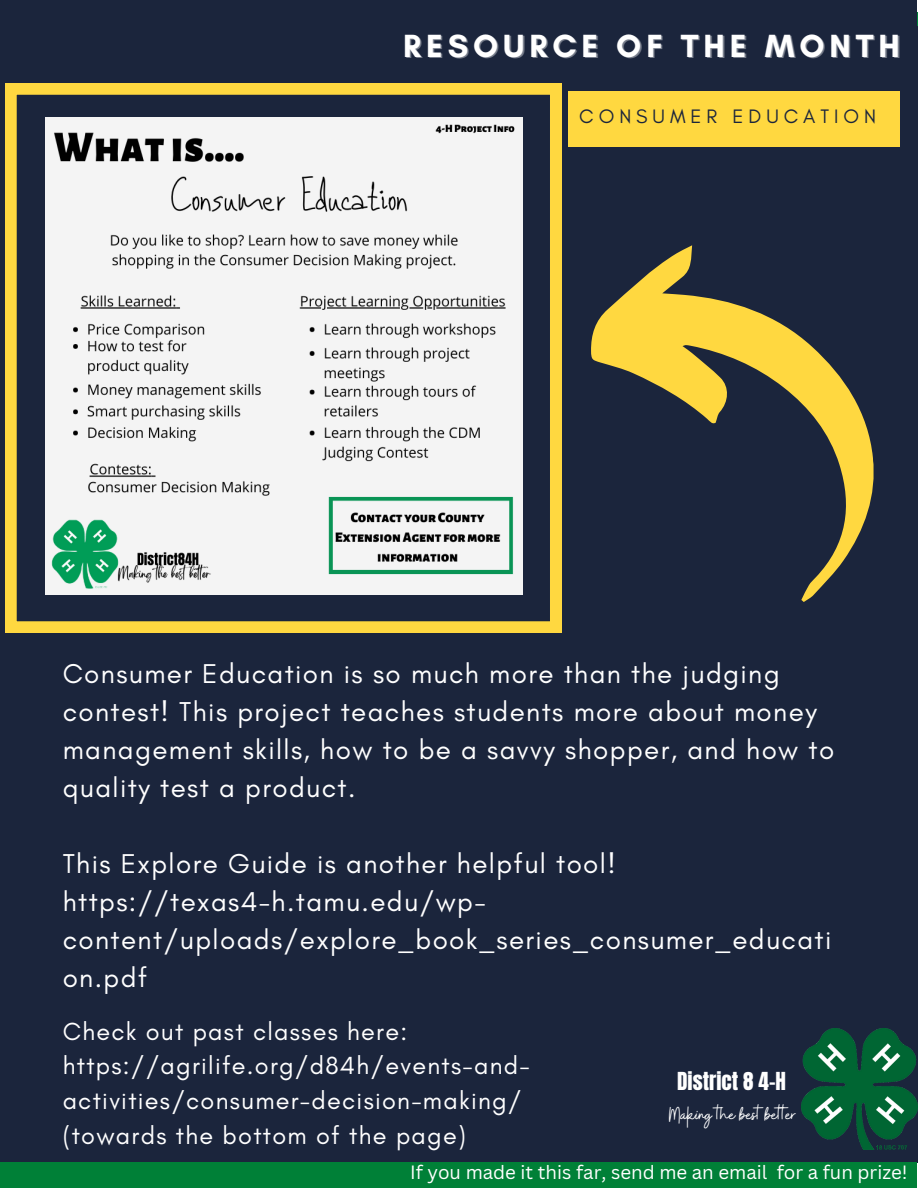
<style>
.page{position:relative;width:918px;height:1188px;background:#fff}
.page>*{position:absolute;margin:0;border:0;box-sizing:border-box;transform-origin:0 0}
.t1{font:700 32.7px "Glacial Indifference";letter-spacing:.15em;color:#fff}
.t2{font:27.75px/38px "Glacial Indifference";letter-spacing:.05em;color:#fff}
.t3{font:25.2px/34.7px "Glacial Indifference";letter-spacing:.05em;color:#fff}
.t4{font:21.15px "Buffalo";color:#fff}
.t5{font:21.15px "Anton";color:#fff}
.t6{font:19.8px "Glacial Indifference";letter-spacing:.25em;color:#1b253c}
.t7{font:18.75px "Canva Sans";color:#fff}
</style>
<div class="page">
<div style="left:0;top:26px;width:918px;height:1136px;background:#1b253c"></div>
<div style="left:0;top:0;width:917px;height:28px;background:#1b253c"></div>
<div style="left:0;top:1162px;width:917px;height:26px;background:#008037"></div>
<div style="left:568px;top:92px;width:332px;height:55px;background:#ffd840"></div>
<img style="left:801px;top:1029px;width:116px;height:120px">
<svg style="left:5px;top:84px;width:556px;height:549px"></svg>
<svg style="left:591px;top:245px;width:283px;height:357px"></svg>
<img style="left:45px;top:117px;width:477px;height:477px">
<p class="t1" style="left:403px;top:26px;width:498px">RESOURCE OF THE MONTH</p>
<p class="t6" style="left:579px;top:104px;width:298px">CONSUMER EDUCATION</p>
<p class="t2" style="left:63px;top:654px;width:773px">Consumer Education is so much more than the judging contest! This project teaches students more about money management skills, how to be a savvy shopper, and how to quality test a product.</p>
<p class="t2" style="left:63px;top:844px;width:770px">This Explore Guide is another helpful tool! https://texas4-h.tamu.edu/wp&shy;content/uploads/explore_book_series_consumer_educati on.pdf</p>
<p class="t3" style="left:63px;top:1013px;width:469px">Check out past classes here: https://agrilife.org/d84h/events-and&shy;activities/consumer-decision-making/ (towards the bottom of the page)</p>
<p class="t7" style="left:410px;top:1159px;width:499px">If you made it this far, send me an email for a fun prize!</p>
<p class="t5" style="left:677px;top:1066px;width:110px">District 8 4-H</p>
<p class="t4" style="left:669px;top:1101px;width:129px">Making the best bet er</p>
</div>
